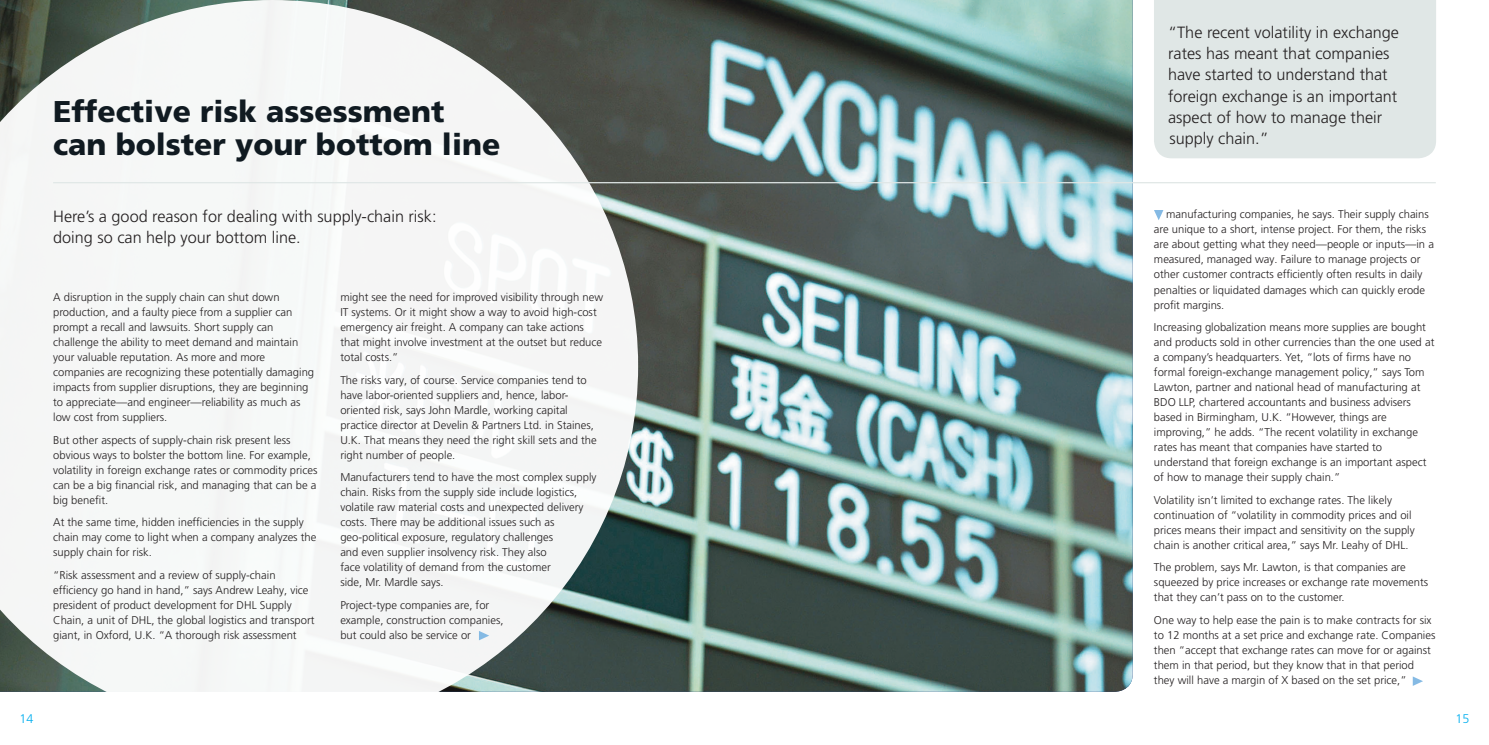
<style>
.page{position:relative;width:1489px;height:745px;background:#fff}
.page>*{position:absolute;margin:0;border:0;box-sizing:border-box;transform-origin:0 0}
.t1{font:900 30px/32.5px "Frutiger LT Pro";color:#101a21}
.standfirst{font:300 16.25px/21.2px "Frutiger LT Pro";color:#231f20}
.t2{font:300 12.5px "Frutiger LT Pro";color:#00aeef}
.body{font:300 11.25px/15px "Frutiger LT Pro";color:#231f20}
</style>
<div class="page">
<img style="left:638px;top:0;width:494px;height:691px">
<svg style="left:0;top:0;width:638px;height:692px;fill:#f5f6f5"></svg>
<hr style="left:53px;top:182px;width:1382px;height:1px;background:#e0e7e6">
<div style="left:1154px;top:0;width:281px;height:158px;background:#e0e7e6"></div>
<svg style="left:479px;top:630px;width:10px;height:10px"></svg>
<svg style="left:1412px;top:676px;width:10px;height:9px"></svg>
<svg style="left:1154px;top:210px;width:9px;height:10px"></svg>
<p class="t1" style="left:53px;top:95px;width:448px">Effective risk assessment can bolster your bottom line</p>
<p class="standfirst" style="left:53px;top:205px;width:385px">Here’s a good reason for dealing with supply-chain risk: doing so can help your bottom line.</p>
<p class="body" style="left:53px;top:289px;width:262px">A disruption in the supply chain can shut down production, and a faulty piece from a supplier can prompt a recall and lawsuits. Short supply can challenge the ability to meet demand and maintain your valuable reputation. As more and more companies are recognizing these potentially damaging impacts from supplier disruptions, they are beginning to appreciate—and engineer—reliability as much as low cost from suppliers.</p>
<p class="body" style="left:53px;top:432px;width:266px">But other aspects of supply-chain risk present less obvious ways to bolster the bottom line. For example, volatility in foreign exchange rates or commodity prices can be a big financial risk, and managing that can be a big benefit.</p>
<p class="body" style="left:53px;top:514px;width:265px">At the same time, hidden inefficiencies in the supply chain may come to light when a company analyzes the supply chain for risk.</p>
<p class="body" style="left:53px;top:567px;width:263px">“Risk assessment and a review of supply-chain efficiency go hand in hand,” says Andrew Leahy, vice president of product development for DHL Supply Chain, a unit of DHL, the global logistics and transport giant, in Oxford, U.K. “A thorough risk assessment</p>
<p class="body" style="left:340px;top:289px;width:264px">might see the need for improved visibility through new IT systems. Or it might show a way to avoid high-cost emergency air freight. A company can take actions that might involve investment at the outset but reduce total costs.”</p>
<p class="body" style="left:340px;top:372px;width:258px">The risks vary, of course. Service companies tend to have labor-oriented suppliers and, hence, labor&shy;oriented risk, says John Mardle, working capital practice director at Develin &amp; Partners Ltd. in Staines, U.K. That means they need the right skill sets and the right number of people.</p>
<p class="body" style="left:340px;top:469px;width:258px">Manufacturers tend to have the most complex supply chain. Risks from the supply side include logistics, volatile raw material costs and unexpected delivery costs. There may be additional issues such as geo-political exposure, regulatory challenges<br>and even supplier insolvency risk. They also<br>face volatility of demand from the customer<br>side, Mr. Mardle says.</p>
<p class="body" style="left:340px;top:597px;width:165px">Project-type companies are, for example, construction companies, but could also be service or</p>
<p class="standfirst" style="left:1168px;top:22px;width:232px">“The recent volatility in exchange rates has meant that companies have started to understand that foreign exchange is an important aspect of how to manage their supply chain.”</p>
<p class="body" style="left:1153px;top:207px;width:281px;text-indent:12px">manufacturing companies, he says. Their supply chains are unique to a short, intense project. For them, the risks are about getting what they need—people or inputs—in a measured, managed way. Failure to manage projects or other customer contracts efficiently often results in daily penalties or liquidated damages which can quickly erode profit margins.</p>
<p class="body" style="left:1153px;top:319px;width:282px">Increasing globalization means more supplies are bought and products sold in other currencies than the one used at a company’s headquarters. Yet, “lots of firms have no formal foreign-exchange management policy,” says Tom Lawton, partner and national head of manufacturing at BDO LLP, chartered accountants and business advisers based in Birmingham, U.K. “However, things are improving,” he adds. “The recent volatility in exchange rates has meant that companies have started to understand that foreign exchange is an important aspect of how to manage their supply chain.”</p>
<p class="body" style="left:1153px;top:492px;width:262px">Volatility isn’t limited to exchange rates. The likely continuation of “volatility in commodity prices and oil prices means their impact and sensitivity on the supply chain is another critical area,” says Mr. Leahy of DHL.</p>
<p class="body" style="left:1153px;top:559px;width:276px">The problem, says Mr. Lawton, is that companies are squeezed by price increases or exchange rate movements that they can’t pass on to the customer.</p>
<p class="body" style="left:1153px;top:612px;width:283px">One way to help ease the pain is to make contracts for six to 12 months at a set price and exchange rate. Companies then “accept that exchange rates can move for or against them in that period, but they know that in that period they will have a margin of X based on the set price,”</p>
<p class="t2" style="left:20px;top:711px;width:15px">14</p>
<p class="t2" style="left:1455px;top:711px;width:15px">15</p>
</div>
